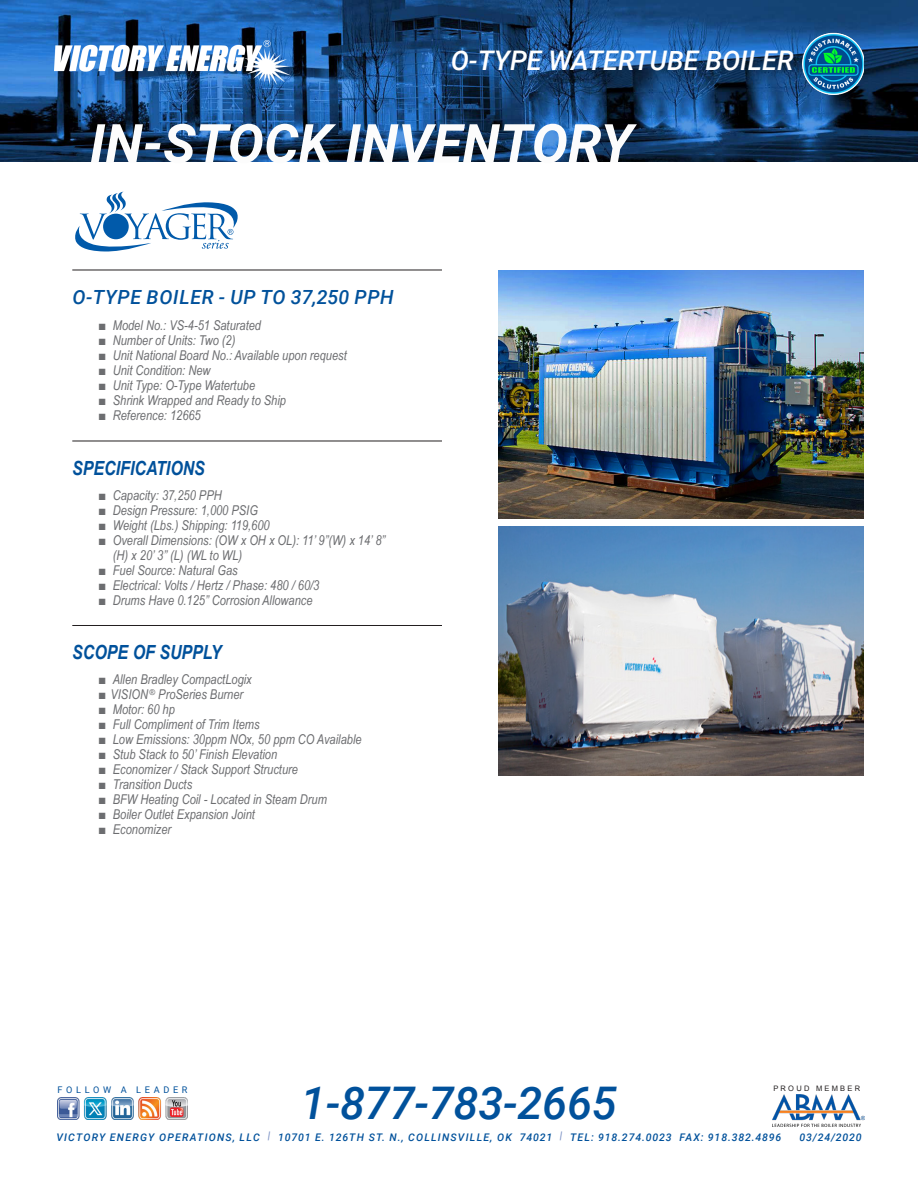
<style>
.page{position:relative;width:918px;height:1188px;background:#fff}
.page>*{position:absolute;margin:0;border:0;box-sizing:border-box;transform-origin:0 0}
.t1{font:italic 700 54px "Roboto";color:#fcfcfc}
.t2{font:italic 500 45px "Roboto";letter-spacing:-.005em;color:#01519b}
.t3{font:italic 500 27px "Roboto";color:#fff}
.t4{font:italic 700 19.5px "Arial Narrow";color:#01519b}
.t5{font:italic 500 19.5px "Roboto";letter-spacing:.035em;color:#01519b}
.t6{font:italic 13.5px/15px "Arial Narrow";color:#6c6d70}
.t7{font:italic 500 10.5px "Roboto";letter-spacing:.11em;color:#01519b}
.t8{font:9.15px "Roboto";letter-spacing:.4em;color:#01519b}
.t9{font:7.5px "Arial";letter-spacing:.3em;color:#231f20}
.s1{color:#7b91c4}
</style>
<div class="page">
<img style="left:0;top:0;width:918px;height:162px">
<img style="left:54px;top:40px;width:237px;height:45px">
<img style="left:772px;top:1094px;width:92px;height:32px">
<img style="left:58px;top:1097px;width:129px;height:22px">
<img style="left:803px;top:31px;width:61px;height:63px">
<hr style="left:72px;top:270px;width:370px;height:1px;background:#231f20">
<hr style="left:72px;top:441px;width:370px;height:1px;background:#231f20">
<hr style="left:72px;top:625px;width:370px;height:1px;background:#231f20">
<img style="left:499px;top:270px;width:365px;height:248px">
<img style="left:499px;top:527px;width:365px;height:248px">
<svg style="left:75px;top:192px;width:163px;height:60px"></svg>
<p class="t3" style="left:451px;top:42px;width:344px">O-TYPE WATERTUBE BOILER</p>
<h1 class="t1" style="left:90px;top:106px;width:545px">IN-STOCK INVENTORY</h1>
<p class="t5" style="left:73px;top:283px;width:323px">O-TYPE BOILER - UP TO 37,250 PPH</p>
<p class="t6" style="left:99px;top:318px;width:163px">■ Model No.: VS-4-51 Saturated</p>
<p class="t6" style="left:99px;top:333px;width:138px">■ Number of Units: Two (2)</p>
<p class="t6" style="left:99px;top:348px;width:249px">■ Unit National Board No.: Available upon request</p>
<p class="t6" style="left:99px;top:363px;width:113px">■ Unit Condition: New</p>
<p class="t6" style="left:99px;top:378px;width:157px">■ Unit Type: O-Type Watertube</p>
<p class="t6" style="left:99px;top:393px;width:188px">■ Shrink Wrapped and Ready to Ship</p>
<p class="t6" style="left:99px;top:408px;width:103px">■ Reference: 12665</p>
<p class="t4" style="left:72px;top:453px;width:134px">SPECIFICATIONS</p>
<p class="t6" style="left:99px;top:487px;width:124px">■ Capacity: 37,250 PPH</p>
<p class="t6" style="left:99px;top:502px;width:160px">■ Design Pressure: 1,000 PSIG</p>
<p class="t6" style="left:99px;top:517px;width:172px">■ Weight (Lbs.) Shipping: 119,600</p>
<p class="t6" style="left:113px;top:532px;width:274px;text-indent:-14px">■ Overall Dimensions: (OW x OH x OL): 11’ 9”(W) x 14’ 8” (H) x 20’ 3” (L) (WL to WL)</p>
<p class="t6" style="left:99px;top:562px;width:140px">■ Fuel Source: Natural Gas</p>
<p class="t6" style="left:99px;top:577px;width:222px">■ Electrical: Volts / Hertz / Phase: 480 / 60/3</p>
<p class="t6" style="left:99px;top:592px;width:215px">■ Drums Have 0.125” Corrosion Allowance</p>
<p class="t4" style="left:72px;top:638px;width:151px">SCOPE OF SUPPLY</p>
<p class="t6" style="left:99px;top:672px;width:154px">■ Allen Bradley CompactLogix</p>
<p class="t6" style="left:99px;top:687px;width:145px">■ VISION <sup>®</sup> ProSeries Burner</p>
<p class="t6" style="left:99px;top:702px;width:77px">■ Motor: 60 hp</p>
<p class="t6" style="left:99px;top:717px;width:162px">■ Full Compliment of Trim Items</p>
<p class="t6" style="left:99px;top:732px;width:264px">■ Low Emissions: 30ppm NOx, 50 ppm CO Available</p>
<p class="t6" style="left:99px;top:747px;width:179px">■ Stub Stack to 50’ Finish Elevation</p>
<p class="t6" style="left:99px;top:762px;width:200px">■ Economizer / Stack Support Structure</p>
<p class="t6" style="left:99px;top:777px;width:94px">■ Transition Ducts</p>
<p class="t6" style="left:99px;top:792px;width:229px">■ BFW Heating Coil - Located in Steam Drum</p>
<p class="t6" style="left:99px;top:807px;width:157px">■ Boiler Outlet Expansion Joint</p>
<p class="t6" style="left:99px;top:822px;width:73px">■ Economizer</p>
<p class="t8" style="left:58px;top:1083px;width:131px">FOLLOW A LEADER</p>
<p class="t9" style="left:773px;top:1083px;width:88px">PROUD MEMBER</p>
<h2 class="t2" style="left:301px;top:1072px;width:317px">1-877-783-2665</h2>
<p class="t7" style="left:56px;top:1130px;width:727px">VICTORY ENERGY OPERATIONS, LLC <span class="s1">|</span> 10701 E. 126TH ST. N., COLLINSVILLE, OK 74021 <span class="s1">|</span> TEL: 918.274.0023 FAX: 918.382.4896</p>
<p class="t7" style="left:799px;top:1130px;width:64px">03/24/2020</p>
</div>
